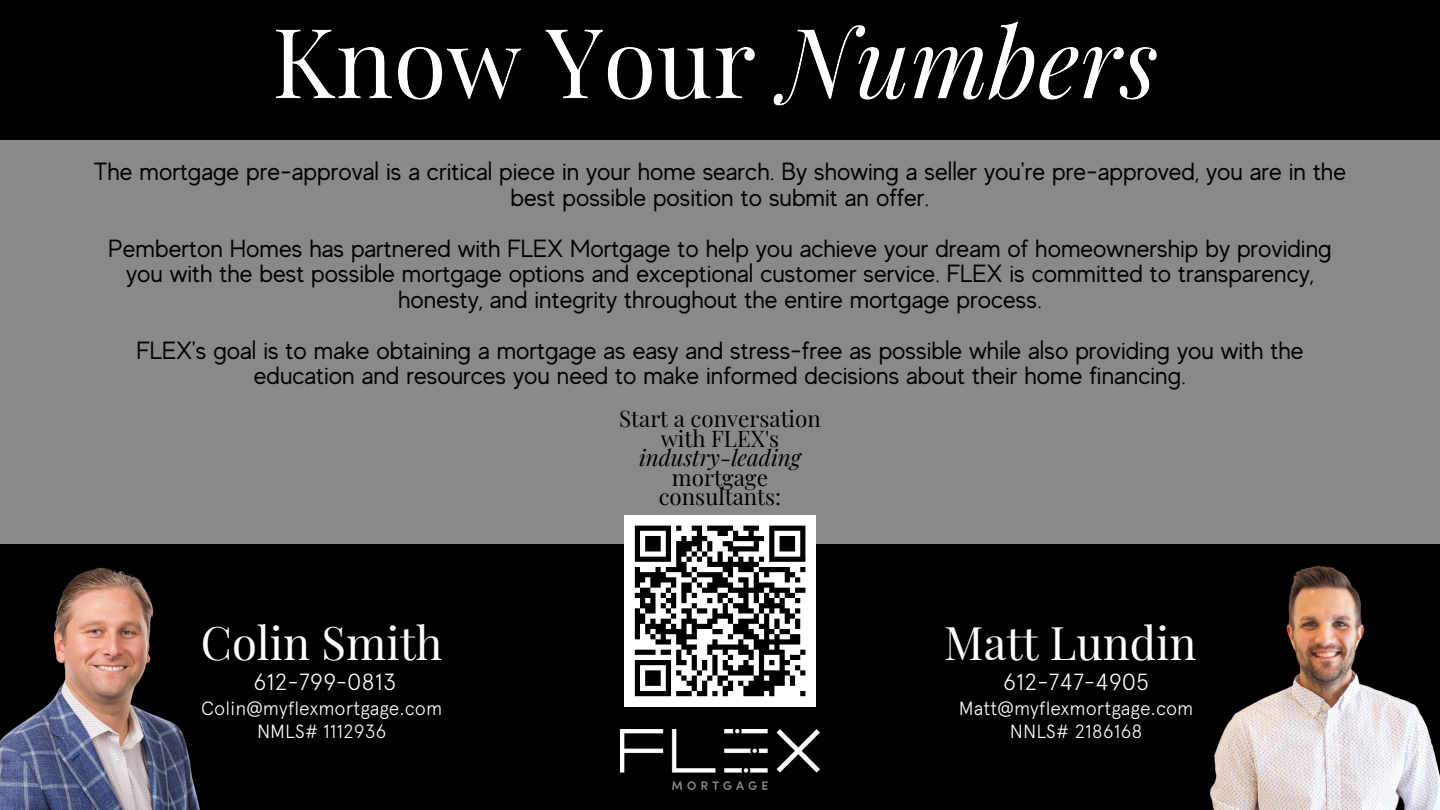
<style>
.page{position:relative;width:1440px;height:810px;background:#000}
.page>*{position:absolute;margin:0;border:0;box-sizing:border-box;transform-origin:0 0}
.t1{font:45.4px "Playfair Display";color:#fff}
.t2{font:24.8px/25.5px "MADE Evolve Sans";color:#000;text-align:center}
.t3{font:300 23.3px "Apercu";color:#fff}
.t4{font:22.4px/19.5px "Playfair Display";color:#000;text-align:center}
.t5{font:300 19.1px "Apercu";color:#fff}
.s1{font-style:italic}
</style>
<div class="page">
<div style="left:0;top:141px;width:1440px;height:403px;background:#898989"></div>
<div style="left:625px;top:515px;width:191px;height:192px;background:#fff"></div>
<svg style="left:634px;top:525px;width:172px;height:172px"></svg>
<img style="left:1209px;top:565px;width:231px;height:245px">
<img style="left:621px;top:729px;width:199px;height:61px">
<img style="left:0;top:567px;width:200px;height:243px">
<img style="left:275px;top:21px;width:882px;height:85px">
<h3 class="t2" style="left:94px;top:159px;width:1254px">The mortgage pre-approval is a critical piece in your home search. By showing a seller you're pre-approved, you are in the best possible position to submit an offer.</h3>
<p class="t2" style="left:108px;top:236px;width:1225px">Pemberton Homes has partnered with FLEX Mortgage to help you achieve your dream of homeownership by providing you with the best possible mortgage options and exceptional customer service. FLEX is committed to transparency, honesty, and integrity throughout the entire mortgage process.</p>
<p class="t2" style="left:136px;top:338px;width:1169px">FLEX's goal is to make obtaining a mortgage as easy and stress-free as possible while also providing you with the education and resources you need to make informed decisions about their home financing.</p>
<p class="t4" style="left:619px;top:408px;width:203px">Start a conversation with FLEX's <span class="s1">industry-leading </span>mortgage consultants:</p>
<p class="t1" style="left:201px;top:611px;width:243px">Colin Smith</p>
<p class="t3" style="left:253px;top:668px;width:145px">612-799-0813</p>
<p class="t5" style="left:201px;top:697px;width:243px">Colin@myflexmortgage.com</p>
<p class="t5" style="left:257px;top:720px;width:131px">NMLS# 1112936</p>
<h2 class="t1" style="left:944px;top:611px;width:254px">Matt Lundin</h2>
<h2 class="t3" style="left:1003px;top:668px;width:148px">612-747-4905</h2>
<p class="t5" style="left:959px;top:697px;width:236px">Matt@myflexmortgage.com</p>
<p class="t5" style="left:1010px;top:720px;width:134px">NNLS# 2186168</p>
</div>
